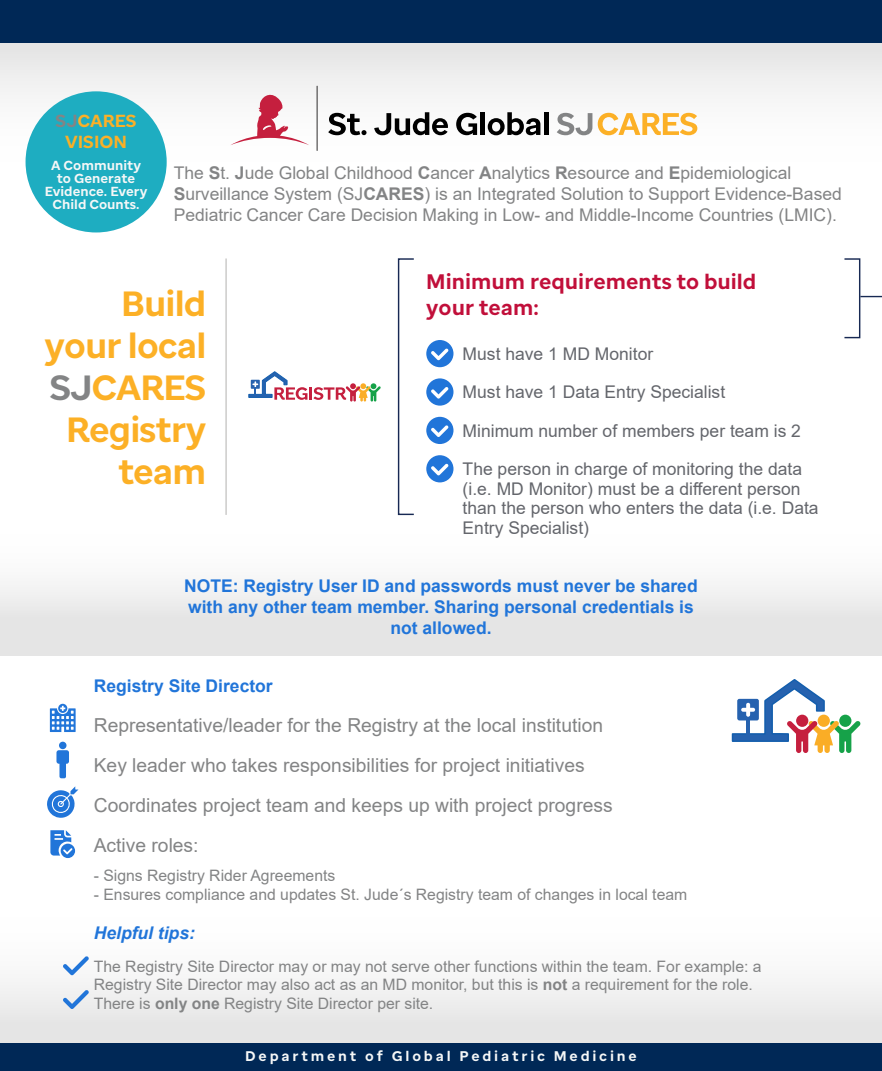
<style>
.page{position:relative;width:882px;height:1071px;background:#fff}
.page>*{position:absolute;margin:0;border:0;box-sizing:border-box;transform-origin:0 0}
.t1{font:700 35px "St Jude Sans";letter-spacing:-.025em;color:#fcb026}
.t2{font:700 21px/25.2px "St Jude Sans";color:#c10f3a}
.t3{font:19.25px "Arial";color:#838485}
.t4{font:17.5px/21px "Arial";color:#838485}
.t5{font:17.5px/19.6px "Arial";color:#64666c}
.t6{font:700 17.5px/21px "Arial";color:#2175d9;text-align:center}
.t7{font:700 17.5px "St Jude Sans";color:#fcb026}
.t8{font:italic 700 17.5px "Arial";color:#2175d9}
.t9{font:15.75px/18.9px "Arial";color:#838485}
.t10{font:700 14px "St Jude Sans";letter-spacing:.2em;color:#f5f7f7}
.t11{font:700 13.12px/13.1px "St Jude Sans";color:#f5f7f7;text-align:center}
.s1{color:#838485}
.s2{font-weight:700}
</style>
<div class="page">
<div style="left:0;top:456px;width:882px;height:199px;background:linear-gradient(to bottom,#fff,#e6e6e6)"></div>
<svg style="left:0;top:43px;width:882px;height:222px"></svg>
<svg style="left:0;top:850px;width:882px;height:194px"></svg>
<div style="left:0;top:0;width:882px;height:43px;background:#002856"></div>
<div style="left:0;top:1044px;width:882px;height:27px;background:#002856"></div>
<svg style="left:248px;top:372px;width:133px;height:30px"></svg>
<hr style="left:225px;top:258px;width:2px;height:257px;background:#c8c7c6">
<div style="left:398px;top:258px;width:17px;height:257px;border:1px solid #172953"></div>
<div style="left:844px;top:258px;width:16px;height:80px;border:1px solid #172953"></div>
<div style="left:26px;top:91px;width:141px;height:141px;background:#1eadc1;border-radius:50%"></div>
<svg style="left:860px;top:296px;width:22px;height:1px"></svg>
<svg style="left:731px;top:680px;width:130px;height:73px"></svg>
<div style="left:796px;top:715px;width:12px;height:12px;background:#c51f3e;border-radius:50%"></div>
<svg style="left:47px;top:786px;width:31px;height:32px"></svg>
<svg style="left:328px;top:113px;width:39px;height:22px"></svg>
<svg style="left:374px;top:112px;width:74px;height:23px"></svg>
<svg style="left:456px;top:113px;width:21px;height:22px"></svg>
<hr style="left:481px;top:112px;width:4px;height:23px;background:#000">
<svg style="left:488px;top:112px;width:52px;height:23px"></svg>
<div style="left:544px;top:112px;width:5px;height:23px;background:#000"></div>
<svg style="left:557px;top:113px;width:35px;height:22px"></svg>
<svg style="left:598px;top:113px;width:99px;height:22px"></svg>
<svg style="left:230px;top:91px;width:79px;height:54px"></svg>
<hr style="left:317px;top:86px;width:1px;height:65px;background:#211f1f">
<svg style="left:426px;top:340px;width:28px;height:27px"></svg>
<svg style="left:426px;top:378px;width:28px;height:28px"></svg>
<svg style="left:426px;top:455px;width:28px;height:27px"></svg>
<svg style="left:426px;top:417px;width:28px;height:27px"></svg>
<svg style="left:50px;top:704px;width:26px;height:28px"></svg>
<svg style="left:56px;top:750px;width:13px;height:28px"></svg>
<div style="left:59px;top:742px;width:8px;height:7px;background:#2175d9;border-radius:50%"></div>
<svg style="left:50px;top:830px;width:25px;height:28px"></svg>
<svg style="left:63px;top:956px;width:26px;height:19px"></svg>
<svg style="left:63px;top:990px;width:26px;height:19px"></svg>
<p class="t7" style="left:56px;top:110px;width:82px"><span class="s1">SJ</span>CARES</p>
<p class="t7" style="left:65px;top:131px;width:63px">VISION</p>
<p class="t11" style="left:51px;top:159px;width:91px">A Community</p>
<p class="t11" style="left:57px;top:172px;width:80px">to Generate</p>
<p class="t11" style="left:45px;top:185px;width:104px">Evidence. Every<br>Child Counts.</p>
<p class="t4" style="left:174px;top:162px;width:670px">The <span class="s2">S</span>t. <span class="s2">J</span>ude Global Childhood <span class="s2">C</span>ancer <span class="s2">A</span>nalytics <span class="s2">R</span>esource and <span class="s2">E</span>pidemiological<br><span class="s2">S</span>urveillance System (SJ<span class="s2">CARES</span>) is an Integrated Solution to Support Evidence-Based<br>Pediatric Cancer Care Decision Making in Low- and Middle-Income Countries (LMIC).</p>
<p class="t1" style="left:121px;top:281px;width:87px">Build</p>
<p class="t1" style="left:45px;top:323px;width:163px">your local</p>
<p class="t1" style="left:50px;top:365px;width:158px"><span class="s1">SJ</span>CARES</p>
<p class="t1" style="left:66px;top:407px;width:142px">Registry</p>
<p class="t1" style="left:118px;top:449px;width:90px">team</p>
<p class="t2" style="left:426px;top:269px;width:332px">Minimum requirements to build your team:</p>
<p class="t5" style="left:463px;top:344px;width:192px">Must have 1 MD Monitor</p>
<p class="t5" style="left:463px;top:382px;width:264px">Must have 1 Data Entry Specialist</p>
<p class="t5" style="left:463px;top:421px;width:340px">Minimum number of members per team is 2</p>
<p class="t5" style="left:463px;top:459px;width:358px">The person in charge of monitoring the data (i.e. MD Monitor) must be a different person than the person who enters the data (i.e. Data Entry Specialist)</p>
<p class="t6" style="left:184px;top:576px;width:515px">NOTE: Registry User ID and passwords must never be shared with any other team member. Sharing personal credentials is not allowed.</p>
<p class="t6" style="left:94px;top:675px;width:180px">Registry Site Director</p>
<p class="t3" style="left:94px;top:711px;width:511px">Representative/leader for the Registry at the local institution</p>
<p class="t3" style="left:94px;top:752px;width:493px">Key leader who takes responsibilities for project initiatives</p>
<p class="t3" style="left:94px;top:792px;width:520px">Coordinates project team and keeps up with project progress</p>
<p class="t3" style="left:94px;top:832px;width:106px">Active roles:</p>
<p class="t9" style="left:94px;top:866px;width:243px">- Signs Registry Rider Agreements</p>
<p class="t9" style="left:94px;top:885px;width:595px">- Ensures compliance and updates St. Jude´s Registry team of changes in local team</p>
<p class="t8" style="left:94px;top:921px;width:103px">Helpful tips:</p>
<p class="t9" style="left:94px;top:956px;width:669px">The Registry Site Director may or may not serve other functions within the team. For example: a<br>Registry Site Director may also act as an MD monitor, but this is <span class="s2">not</span> a requirement for the role.</p>
<p class="t9" style="left:94px;top:994px;width:341px">There is <span class="s2">only one</span> Registry Site Director per site.</p>
<p class="t10" style="left:245px;top:1047px;width:393px">Department of Global Pediatric Medicine</p>
</div>
